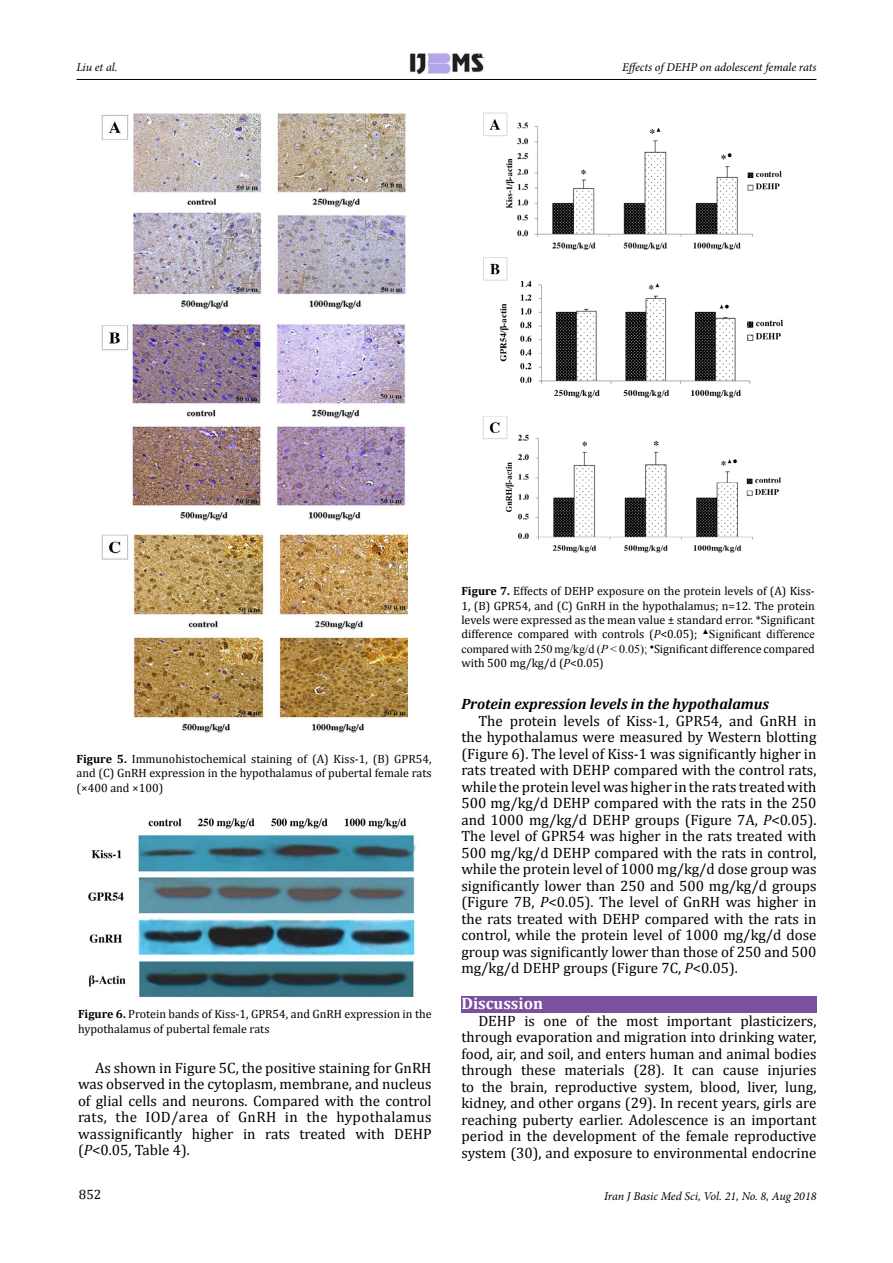
<style>
.page{position:relative;width:893px;height:1263px;background:#fff}
.page>*{position:absolute;margin:0;border:0;box-sizing:border-box;transform-origin:0 0}
.t1{font:700 16.5px "Cambria";color:#fff}
.t2{font:15px/16.5px "Cambria";color:#000;text-align:justify}
.t3{font:italic 700 15px "Cambria";color:#000}
.t4{font:13.5px "Cambria";color:#000}
.t5{font:12px/14.4px "Cambria";color:#000;text-align:justify}
.t6{font:italic 12px "Minion Pro";letter-spacing:-.005em;color:#000}
.t7{font:12px "Times New Roman";color:#000}
.s1{font-weight:700}
.s2{font-style:italic}
.s3{font-family:"Times New Roman"}
.s4{font-family:"Cambria"}
</style>
<div class="page">
<img style="left:409px;top:53px;width:76px;height:21px">
<hr style="left:77px;top:79px;width:739px;height:1px;background:#000">
<div style="left:461px;top:996px;width:355px;height:17px;background:#7a519e"></div>
<img style="left:101px;top:113px;width:307px;height:620px">
<img style="left:88px;top:818px;width:329px;height:179px">
<img style="left:482px;top:112px;width:301px;height:441px">
<p class="t6" style="left:77px;top:59px;width:43px">Liu et al.</p>
<p class="t6" style="left:622px;top:59px;width:196px">Effects of DEHP on adolescent female rats</p>
<p class="t5" style="left:77px;top:751px;width:357px"><span class="s1">Figure 5.</span> Immunohistochemical staining of (A) Kiss-1, (B) GPR54, and (C) GnRH expression in the hypothalamus of pubertal female rats (×400 and ×100)</p>
<p class="t5" style="left:78px;top:1007px;width:355px"><span class="s1">Figure 6.</span> Protein bands of Kiss-1, GPR54, and GnRH expression in the hypothalamus of pubertal female rats</p>
<p class="t2" style="left:78px;top:1059px;width:355px;text-indent:17px">As shown in Figure 5C, the positive staining for GnRH was observed in the cytoplasm, membrane, and nucleus of glial cells and neurons. Compared with the control rats, the IOD/area of GnRH in the hypothalamus wassignificantly higher in rats treated with DEHP (<span class="s2">P</span>&lt;0.05, Table 4).</p>
<p class="t4" style="left:79px;top:1187px;width:24px">852</p>
<p class="t5" style="left:461px;top:584px;width:355px"><span class="s1">Figure 7.</span> Effects of DEHP exposure on the protein levels of (A) Kiss-1, (B) GPR54, and (C) GnRH in the hypothalamus; n=12. The protein levels were expressed as the mean value ± standard error. *Significant difference compared with controls (<span class="s2">P</span>&lt;0.05); <sup>▲</sup><span class="s3">Significant difference</span></p>
<p class="t7" style="left:461px;top:641px;width:355px">compared with 250 mg/kg/d (<span class="s2">P</span> &lt; 0.05); <sup>●</sup><span class="s4">Significant difference compared</span></p>
<p class="t5" style="left:461px;top:656px;width:144px">with 500 mg/kg/d (<span class="s2">P</span>&lt;0.05)</p>
<p class="t3" style="left:461px;top:693px;width:309px">Protein expression levels in the hypothalamus</p>
<p class="t2" style="left:461px;top:712px;width:357px;text-indent:17px">The protein levels of Kiss-1, GPR54, and GnRH in the hypothalamus were measured by Western blotting (Figure 6). The level of Kiss-1 was significantly higher in rats treated with DEHP compared with the control rats, while the protein level was higher in the rats treated with 500 mg/kg/d DEHP compared with the rats in the 250 and 1000 mg/kg/d DEHP groups (Figure 7A, <span class="s2">P</span>&lt;0.05).<br>The level of GPR54 was higher in the rats treated with 500 mg/kg/d DEHP compared with the rats in control, while the protein level of 1000 mg/kg/d dose group was significantly lower than 250 and 500 mg/kg/d groups (Figure 7B, <span class="s2">P</span>&lt;0.05). The level of GnRH was higher in the rats treated with DEHP compared with the rats in control, while the protein level of 1000 mg/kg/d dose group was significantly lower than those of 250 and 500 mg/kg/d DEHP groups (Figure 7C, <span class="s2">P</span>&lt;0.05).</p>
<p class="t1" style="left:461px;top:992px;width:83px">Discussion</p>
<p class="t2" style="left:461px;top:1012px;width:357px;text-indent:17px">DEHP is one of the most important plasticizers, through evaporation and migration into drinking water, food, air, and soil, and enters human and animal bodies through these materials (28). It can cause injuries to the brain, reproductive system, blood, liver, lung, kidney, and other organs (29). In recent years, girls are reaching puberty earlier. Adolescence is an important period in the development of the female reproductive system (30), and exposure to environmental endocrine</p>
<p class="t6" style="left:604px;top:1187px;width:214px">Iran J Basic Med Sci, Vol. 21, No. 8, Aug 2018</p>
</div>
